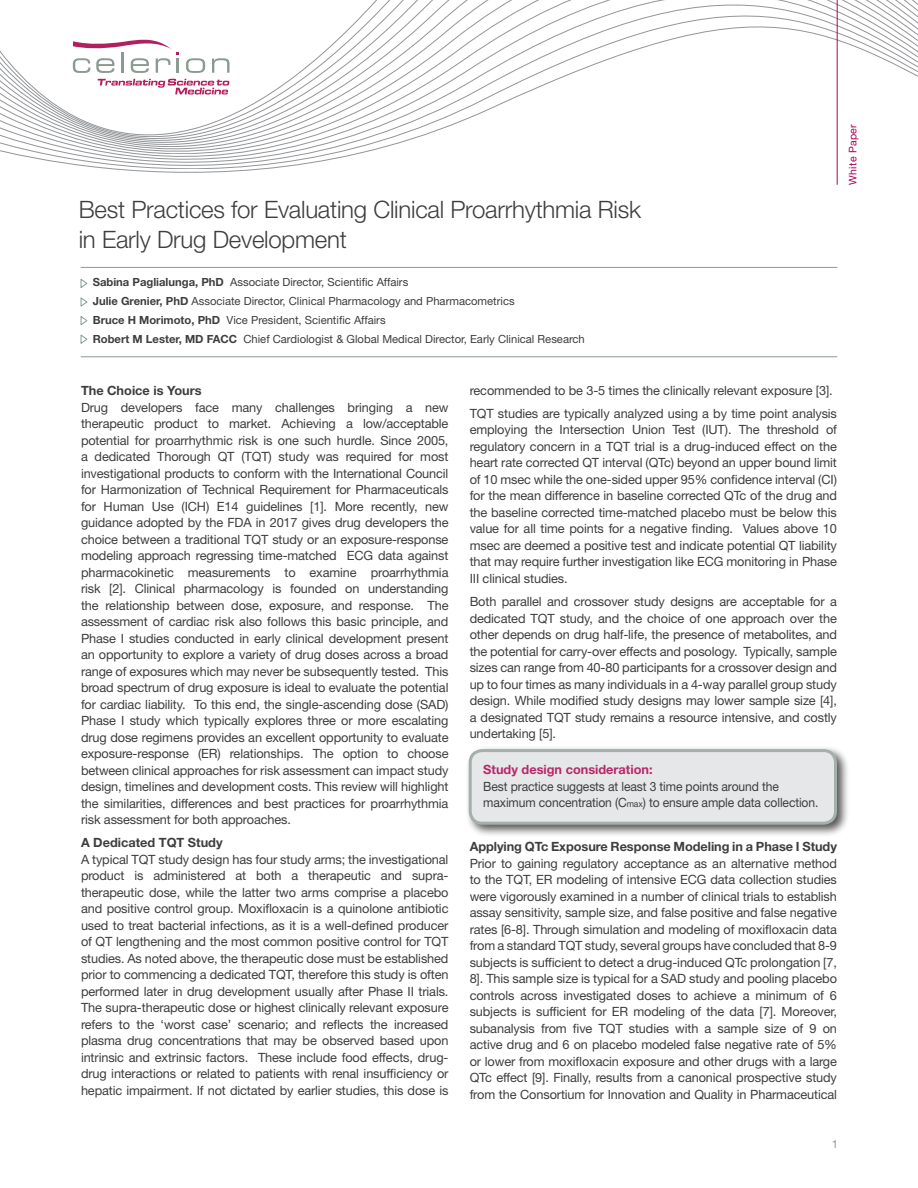
<style>
.page{position:relative;width:918px;height:1188px;background:#fff}
.page>*{position:absolute;margin:0;border:0;box-sizing:border-box;transform-origin:0 0}
.t1{font:300 24px/30px "Helvetica Neue";letter-spacing:-.01em;color:#3e3e3f}
.t2{font:12.75px/16.5px "Helvetica Neue LT Std";letter-spacing:-.01em;color:#3e3e3f;text-align:justify}
.t3{font:12.75px/16.5px "Helvetica Neue LT Std";letter-spacing:-.01em;color:#3e3e3f;scale:.95 1}
.t4{font:700 12.75px "Helvetica Neue LT Std";letter-spacing:-.005em;color:#3e3e3f}
.t5{font:700 12.75px "Helvetica Neue LT Std";color:#b82768}
.t6{font:11.25px/18.8px "Helvetica Neue LT Std";color:#3e3e3f}
.t7{font:11.25px "Helvetica Neue LT Std";color:#939598}
.t8{font:10.5px "Helvetica Neue LT Std";letter-spacing:.025em;color:#b1015c}
.s1{font-weight:700}
.s2{font-size:9px}
</style>
<div class="page">
<svg style="left:361px;top:5px;width:557px;height:11px"></svg>
<svg style="left:350px;top:16px;width:568px;height:11px"></svg>
<svg style="left:0;top:27px;width:918px;height:146px"></svg>
<svg style="left:186px;top:58px;width:19px;height:15px"></svg>
<svg style="left:212px;top:58px;width:17px;height:15px"></svg>
<svg style="left:73px;top:40px;width:106px;height:33px"></svg>
<svg style="left:98px;top:79px;width:131px;height:16px"></svg>
<hr style="left:837px;top:0;width:1px;height:185px;background:#b1015c">
<svg style="left:80px;top:316px;width:8px;height:9px"></svg>
<svg style="left:80px;top:297px;width:8px;height:10px"></svg>
<svg style="left:80px;top:334px;width:8px;height:10px"></svg>
<svg style="left:80px;top:279px;width:8px;height:9px"></svg>
<hr style="left:81px;top:267px;width:756px;height:1px;background:#8b9b92">
<hr style="left:81px;top:356px;width:756px;height:1px;background:#8b9b92">
<div style="left:465px;top:746px;width:385px;height:91px;background:#231f20;opacity:.75"></div>
<div style="left:470px;top:751px;width:366px;height:72px;background:#e6e7e9;border-radius:12px"></div>
<div style="left:469px;top:749px;width:368px;height:76px;border:3px solid #a3b1aa;border-radius:12px"></div>
<h1 class="t1" style="left:79px;top:194px;width:564px">Best Practices for Evaluating Clinical Proarrhythmia Risk in Early Drug Development</h1>
<p class="t6" style="left:93px;top:273px;width:494px"><span class="s1">Sabina Paglialunga, PhD</span> Associate Director, Scientific Affairs<br><span class="s1">Julie Grenier, PhD</span> Associate Director, Clinical Pharmacology and Pharmacometrics<br><span class="s1">Bruce H Morimoto, PhD</span> Vice President, Scientific Affairs<br><span class="s1">Robert M Lester, MD FACC</span> Chief Cardiologist &amp; Global Medical Director, Early Clinical Research</p>
<p class="t8" style="left:847px;top:185px;width:62px;rotate:-90deg">White Paper</p>
<p class="t4" style="left:81px;top:383px;width:122px">The Choice is Yours</p>
<p class="t2" style="left:81px;top:399px;width:369px">Drug developers face many challenges bringing a new therapeutic product to market. Achieving a low/acceptable potential for proarrhythmic risk is one such hurdle. Since 2005, a dedicated Thorough QT (TQT) study was required for most investigational products to conform with the International Council for Harmonization of Technical Requirement for Pharmaceuticals for Human Use (ICH) E14 guidelines [1]. More recently, new guidance adopted by the FDA in 2017 gives drug developers the choice between a traditional TQT study or an exposure-response modeling approach regressing time-matched ECG data against pharmacokinetic measurements to examine proarrhythmia risk [2]. Clinical pharmacology is founded on understanding the relationship between dose, exposure, and response. The assessment of cardiac risk also follows this basic principle, and Phase I studies conducted in early clinical development present an opportunity to explore a variety of drug doses across a broad range of exposures which may never be subsequently tested. This broad spectrum of drug exposure is ideal to evaluate the potential for cardiac liability. To this end, the single-ascending dose (SAD)<br>Phase I study which typically explores three or more escalating drug dose regimens provides an excellent opportunity to evaluate exposure-response (ER) relationships. The option to choose between clinical approaches for risk assessment can impact study design, timelines and development costs. This review will highlight the similarities, differences and best practices for proarrhythmia risk assessment for both approaches.</p>
<p class="t4" style="left:81px;top:835px;width:143px">A Dedicated TQT Study</p>
<p class="t2" style="left:81px;top:851px;width:369px">A typical TQT study design has four study arms; the investigational product is administered at both a therapeutic and supra&shy;therapeutic dose, while the latter two arms comprise a placebo and positive control group. Moxifloxacin is a quinolone antibiotic used to treat bacterial infections, as it is a well-defined producer of QT lengthening and the most common positive control for TQT studies. As noted above, the therapeutic dose must be established prior to commencing a dedicated TQT, therefore this study is often performed later in drug development usually after Phase II trials.<br>The supra-therapeutic dose or highest clinically relevant exposure refers to the ‘worst case’ scenario; and reflects the increased plasma drug concentrations that may be observed based upon intrinsic and extrinsic factors. These include food effects, drug&shy;drug interactions or related to patients with renal insufficiency or hepatic impairment. If not dictated by earlier studies, this dose is</p>
<p class="t2" style="left:470px;top:378px;width:369px;line-height:23.2px">recommended to be 3-5 times the clinically relevant exposure [3].<br>TQT studies are typically analyzed using a by time point analysis</p>
<p class="t2" style="left:470px;top:421px;width:369px">employing the Intersection Union Test (IUT). The threshold of regulatory concern in a TQT trial is a drug-induced effect on the heart rate corrected QT interval (QTc) beyond an upper bound limit of 10 msec while the one-sided upper 95% confidence interval (CI) for the mean difference in baseline corrected QTc of the drug and the baseline corrected time-matched placebo must be below this value for all time points for a negative finding. Values above 10 msec are deemed a positive test and indicate potential QT liability that may require further investigation like ECG monitoring in Phase III clinical studies.</p>
<p class="t2" style="left:470px;top:593px;width:369px">Both parallel and crossover study designs are acceptable for a dedicated TQT study, and the choice of one approach over the other depends on drug half-life, the presence of metabolites, and the potential for carry-over effects and posology. Typically, sample sizes can range from 40-80 participants for a crossover design and up to four times as many individuals in a 4-way parallel group study design. While modified study designs may lower sample size [4], a designated TQT study remains a resource intensive, and costly undertaking [5].</p>
<p class="t5" style="left:483px;top:762px;width:171px">Study design consideration:</p>
<p class="t3" style="left:483px;top:778px;width:354px">Best practice suggests at least 3 time points around the maximum concentration (C<span class="s2">max</span>) to ensure ample data collection.</p>
<p class="t4" style="left:470px;top:839px;width:369px">Applying QTc Exposure Response Modeling in a Phase I Study</p>
<p class="t2" style="left:470px;top:855px;width:369px">Prior to gaining regulatory acceptance as an alternative method to the TQT, ER modeling of intensive ECG data collection studies were vigorously examined in a number of clinical trials to establish assay sensitivity, sample size, and false positive and false negative rates [6-8]. Through simulation and modeling of moxifloxacin data from a standard TQT study, several groups have concluded that 8-9 subjects is sufficient to detect a drug-induced QTc prolongation [7, 8]. This sample size is typical for a SAD study and pooling placebo controls across investigated doses to achieve a minimum of 6 subjects is sufficient for ER modeling of the data [7]. Moreover, subanalysis from five TQT studies with a sample size of 9 on active drug and 6 on placebo modeled false negative rate of 5% or lower from moxifloxacin exposure and other drugs with a large QTc effect [9]. Finally, results from a canonical prospective study from the Consortium for Innovation and Quality in Pharmaceutical</p>
<p class="t7" style="left:832px;top:1137px;width:8px">1</p>
</div>
